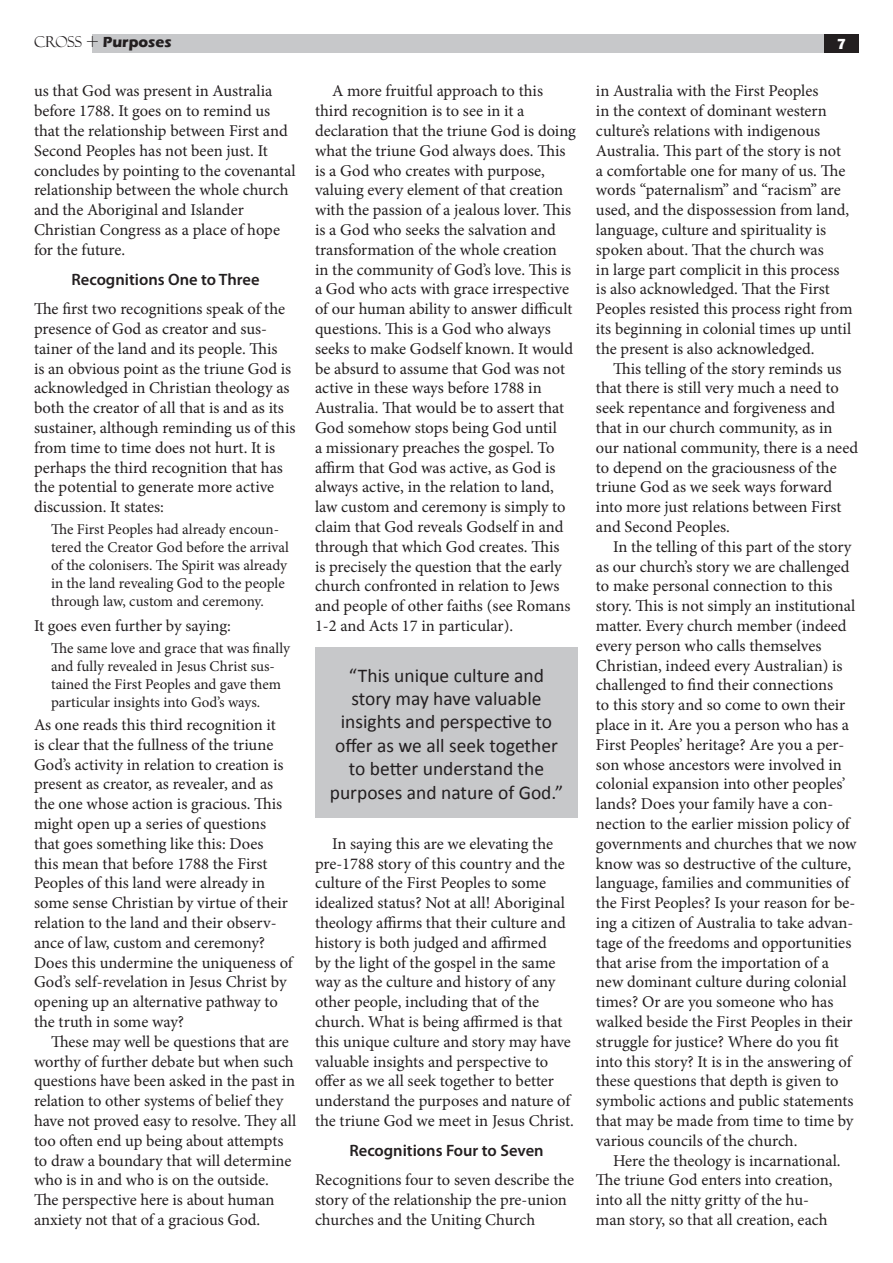
<style>
.page{position:relative;width:893px;height:1263px;background:#fff}
.page>*{position:absolute;margin:0;border:0;box-sizing:border-box;transform-origin:0 0}
.t1{font:19.5px/23.4px "Calibri";color:#231f20;text-align:center}
.t2{font:16.5px/19.8px "Minion Pro";letter-spacing:-.005em;color:#231f20}
.t3{font:600 16.5px "Myriad Pro";color:#231f20}
.t4{font:15px/18px "Minion Pro";color:#231f20}
.t5{font:700 15px "Eras ITC";color:#231f20}
.t6{font:15px "Felix Titling";color:#231f20}
.t7{font:800 15px "Franklin Gothic";color:#fff}
</style>
<div class="page">
<div style="left:92px;top:34px;width:733px;height:19px;background:#c7c8ca"></div>
<div style="left:824px;top:34px;width:35px;height:19px;background:#231f20"></div>
<div style="left:315px;top:647px;width:263px;height:171px;background:#c7c8ca"></div>
<p class="t6" style="left:34px;top:34px;width:49px">CROSS</p>
<p class="t5" style="left:103px;top:34px;width:70px">Purposes</p>
<p class="t7" style="left:837px;top:34px;width:10px">7</p>
<p class="t2" style="left:34px;top:81px;width:263px">us that God was present in Australia before 1788. It goes on to remind us that the relationship between First and Second Peoples has not been just. It concludes by pointing to the covenantal relationship between the whole church and the Aboriginal and Islander Christian Congress as a place of hope for the future.</p>
<p class="t3" style="left:71px;top:269px;width:190px">Recognitions One to Three</p>
<p class="t2" style="left:34px;top:299px;width:263px">The first two recognitions speak of the presence of God as creator and sus&shy;tainer of the land and its people. This<br>is an obvious point as the triune God is acknowledged in Christian theology as both the creator of all that is and as its sustainer, although reminding us of this from time to time does not hurt. It is perhaps the third recognition that has the potential to generate more active discussion. It states:</p>
<p class="t4" style="left:51px;top:521px;width:239px">The First Peoples had already encoun&shy;tered the Creator God before the arrival of the colonisers. The Spirit was already in the land revealing God to the people through law, custom and ceremony.</p>
<p class="t2" style="left:34px;top:616px;width:198px">It goes even further by saying:</p>
<p class="t4" style="left:51px;top:639px;width:240px">The same love and grace that was finally and fully revealed in Jesus Christ sus&shy;tained the First Peoples and gave them particular insights into God’s ways.</p>
<p class="t2" style="left:34px;top:715px;width:260px">As one reads this third recognition it<br>is clear that the fullness of the triune God’s activity in relation to creation is present as creator, as revealer, and as the one whose action is gracious. This might open up a series of questions that goes something like this: Does<br>this mean that before 1788 the First Peoples of this land were already in some sense Christian by virtue of their relation to the land and their observ&shy;ance of law, custom and ceremony?<br>Does this undermine the uniqueness of God’s self-revelation in Jesus Christ by opening up an alternative pathway to the truth in some way?</p>
<p class="t2" style="left:34px;top:1032px;width:264px;text-indent:17px">These may well be questions that are worthy of further debate but when such questions have been asked in the past in relation to other systems of belief they have not proved easy to resolve. They all too often end up being about attempts to draw a boundary that will determine who is in and who is on the outside.<br>The perspective here is about human anxiety not that of a gracious God.</p>
<p class="t2" style="left:315px;top:81px;width:262px;text-indent:17px">A more fruitful approach to this third recognition is to see in it a declaration that the triune God is doing what the triune God always does. This is a God who creates with purpose, valuing every element of that creation with the passion of a jealous lover. This is a God who seeks the salvation and transformation of the whole creation<br>in the community of God’s love. This is a God who acts with grace irrespective of our human ability to answer difficult questions. This is a God who always seeks to make Godself known. It would be absurd to assume that God was not active in these ways before 1788 in Australia. That would be to assert that God somehow stops being God until<br>a missionary preaches the gospel. To affirm that God was active, as God is always active, in the relation to land, law custom and ceremony is simply to claim that God reveals Godself in and through that which God creates. This<br>is precisely the question that the early church confronted in relation to Jews and people of other faiths (see Romans 1-2 and Acts 17 in particular).</p>
<p class="t2" style="left:596px;top:81px;width:258px">in Australia with the First Peoples<br>in the context of dominant western culture’s relations with indigenous Australia. This part of the story is not<br>a comfortable one for many of us. The words “paternalism” and “racism” are used, and the dispossession from land, language, culture and spirituality is spoken about. That the church was<br>in large part complicit in this process is also acknowledged. That the First Peoples resisted this process right from its beginning in colonial times up until the present is also acknowledged.</p>
<p class="t2" style="left:596px;top:358px;width:264px;text-indent:17px">This telling of the story reminds us that there is still very much a need to seek repentance and forgiveness and that in our church community, as in our national community, there is a need to depend on the graciousness of the triune God as we seek ways forward into more just relations between First and Second Peoples.</p>
<p class="t2" style="left:596px;top:537px;width:262px;text-indent:17px">In the telling of this part of the story as our church’s story we are challenged to make personal connection to this story. This is not simply an institutional matter. Every church member (indeed every person who calls themselves Christian, indeed every Australian) is challenged to find their connections<br>to this story and so come to own their place in it. Are you a person who has a First Peoples’ heritage? Are you a per&shy;son whose ancestors were involved in colonial expansion into other peoples’ lands? Does your family have a con&shy;nection to the earlier mission policy of governments and churches that we now know was so destructive of the culture, language, families and communities of the First Peoples? Is your reason for be&shy;ing a citizen of Australia to take advan&shy;tage of the freedoms and opportunities that arise from the importation of a new dominant culture during colonial times? Or are you someone who has walked beside the First Peoples in their struggle for justice? Where do you fit into this story? It is in the answering of these questions that depth is given to symbolic actions and public statements that may be made from time to time by various councils of the church.</p>
<p class="t2" style="left:596px;top:1150px;width:246px;text-indent:17px">Here the theology is incarnational.<br>The triune God enters into creation, into all the nitty gritty of the hu&shy;man story, so that all creation, each</p>
<p class="t1" style="left:330px;top:662px;width:235px">“This unique culture and story may have valuable insights and perspective to offer as we all seek together to better understand the purposes and nature of God.”</p>
<p class="t2" style="left:315px;top:834px;width:260px;text-indent:17px">In saying this are we elevating the pre-1788 story of this country and the culture of the First Peoples to some idealized status? Not at all! Aboriginal theology affirms that their culture and history is both judged and affirmed<br>by the light of the gospel in the same way as the culture and history of any other people, including that of the church. What is being affirmed is that this unique culture and story may have valuable insights and perspective to offer as we all seek together to better understand the purposes and nature of the triune God we meet in Jesus Christ.</p>
<p class="t3" style="left:349px;top:1140px;width:196px">Recognitions Four to Seven</p>
<p class="t2" style="left:315px;top:1170px;width:261px">Recognitions four to seven describe the story of the relationship the pre-union churches and the Uniting Church</p>
</div>
